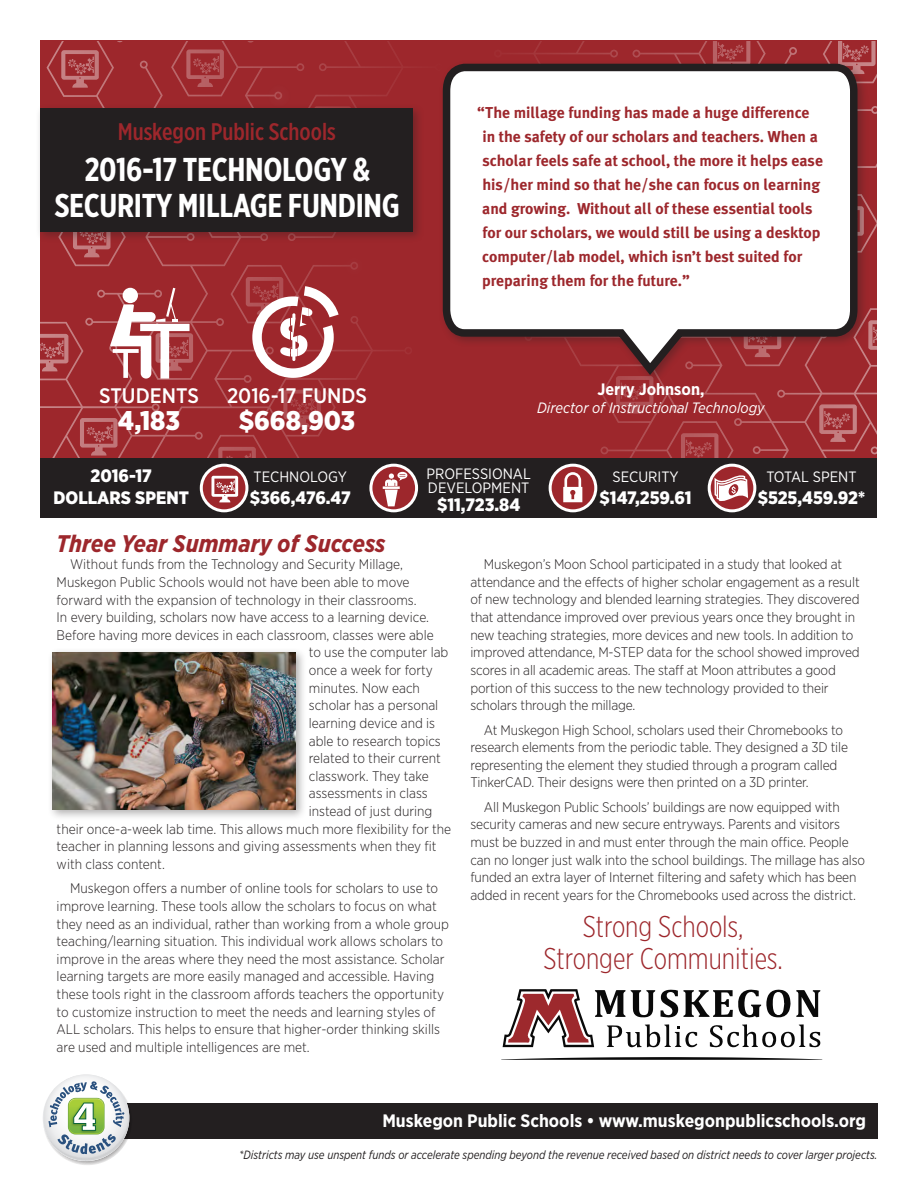
<style>
.page{position:relative;width:918px;height:1188px;background:#fff}
.page>*{position:absolute;margin:0;border:0;box-sizing:border-box;transform-origin:0 0}
.t1{font:700 33px/36px "Gotham X Narrow";letter-spacing:-.01em;color:#fff;text-align:center}
.t2{font:300 30px/31.5px "Gotham X Narrow";color:#9d272c;text-align:center}
.t3{font:900 27px "Gotham Narrow";color:#fff}
.t4{font:italic 700 24px "Gotham Narrow";color:#9d272c}
.t5{font:500 24px "Gotham X Narrow";color:#9d272c}
.t6{font:500 21px "Gotham Narrow";color:#fff}
.t7{font:900 18px/21.6px "Gotham Narrow";color:#fff;text-align:center}
.t8{font:700 18px "Gotham Narrow";color:#fff}
.t9{font:700 16.5px "Gotham Narrow";color:#fff}
.t10{font:700 15.75px/24px "Meta Plus";color:#9d272c}
.t11{font:15px/13.5px "Gotham Narrow";color:#fff;text-align:right}
.t12{font:italic 15px "Gotham Narrow";color:#fff}
.t13{font:300 13.8px/17.5px "Gotham Narrow";letter-spacing:-.01em;color:#231f20}
.t14{font:italic 12px "Gotham Narrow";color:#231f20;scale:.94 1}
</style>
<div class="page">
<svg style="left:484px;top:41px;width:10px;height:18px"></svg>
<svg style="left:494px;top:41px;width:383px;height:417px;background:#9f2b30"></svg>
<svg style="left:616px;top:385px;width:37px;height:29px"></svg>
<svg style="left:819px;top:404px;width:38px;height:38px"></svg>
<svg style="left:869px;top:320px;width:8px;height:38px"></svg>
<svg style="left:713px;top:41px;width:37px;height:18px"></svg>
<svg style="left:838px;top:41px;width:38px;height:33px"></svg>
<svg style="left:443px;top:53px;width:4px;height:6px"></svg>
<svg style="left:40px;top:41px;width:403px;height:417px;background:#9e292e"></svg>
<svg style="left:340px;top:252px;width:28px;height:28px"></svg>
<svg style="left:283px;top:390px;width:38px;height:37px"></svg>
<svg style="left:218px;top:447px;width:38px;height:11px"></svg>
<svg style="left:80px;top:418px;width:37px;height:38px"></svg>
<svg style="left:40px;top:334px;width:28px;height:37px"></svg>
<svg style="left:73px;top:243px;width:38px;height:14px"></svg>
<svg style="left:186px;top:49px;width:38px;height:38px"></svg>
<svg style="left:61px;top:50px;width:38px;height:38px"></svg>
<div style="left:47px;top:647px;width:260px;height:175px;background:#231f20;opacity:.35"></div>
<img style="left:52px;top:652px;width:243px;height:158px">
<div style="left:35px;top:103px;width:389px;height:140px;background:#231f20;opacity:.35"></div>
<div style="left:40px;top:108px;width:373px;height:123px;background:#231f20"></div>
<div style="left:40px;top:458px;width:838px;height:60px;background:#231f20"></div>
<svg style="left:709px;top:465px;width:46px;height:46px"></svg>
<div style="left:708px;top:464px;width:48px;height:48px;border:3px solid #fff;border-radius:50%"></div>
<svg style="left:550px;top:465px;width:46px;height:46px"></svg>
<div style="left:549px;top:464px;width:48px;height:48px;border:3px solid #fff;border-radius:50%"></div>
<svg style="left:371px;top:465px;width:46px;height:46px"></svg>
<div style="left:369px;top:464px;width:49px;height:48px;border:3px solid #fff;border-radius:50%"></div>
<svg style="left:201px;top:465px;width:46px;height:46px"></svg>
<div style="left:200px;top:464px;width:48px;height:48px;border:3px solid #fff;border-radius:50%"></div>
<svg style="left:563px;top:472px;width:19px;height:30px"></svg>
<svg style="left:110px;top:288px;width:83px;height:91px"></svg>
<svg style="left:383px;top:472px;width:24px;height:34px"></svg>
<svg style="left:211px;top:476px;width:27px;height:26px"></svg>
<svg style="left:246px;top:277px;width:93px;height:101px"></svg>
<svg style="left:681px;top:433px;width:67px;height:71px"></svg>
<div style="left:438px;top:59px;width:431px;height:326px;background:#231f20;opacity:.35"></div>
<svg style="left:439px;top:60px;width:422px;height:321px"></svg>
<div style="left:78px;top:1103px;width:800px;height:35px;background:#231f20"></div>
<svg style="left:501px;top:1057px;width:321px;height:3px"></svg>
<svg style="left:503px;top:989px;width:318px;height:59px"></svg>
<svg style="left:43px;top:1074px;width:89px;height:91px"></svg>
<h3 class="t5" style="left:118px;top:117px;width:220px">Muskegon Public Schools</h3>
<h1 class="t1" style="left:55px;top:151px;width:347px">2016-17 TECHNOLOGY &amp;<br>SECURITY MILLAGE FUNDING</h1>
<p class="t10" style="left:482px;top:101px;width:342px;text-indent:-5px">“The millage funding has made a huge difference in the safety of our scholars and teachers. When a scholar feels safe at school, the more it helps ease his/her mind so that he/she can focus on learning and growing. Without all of these essential tools for our scholars, we would still be using a desktop computer/lab model, which isn’t best suited for preparing them for the future.”</p>
<h3 class="t6" style="left:99px;top:382px;width:50px">STUDENTS</h3>
<h3 class="t3" style="left:118px;top:402px;width:64px">4,183</h3>
<h3 class="t7" style="left:54px;top:465px;width:137px">2016-17<br>DOLLARS SPENT</h3>
<h3 class="t6" style="left:227px;top:382px;width:114px">2016-17 FUNDS</h3>
<h3 class="t3" style="left:239px;top:402px;width:118px">$668,903</h3>
<p class="t11" style="left:254px;top:470px;width:95px">TECHNOLOGY</p>
<h3 class="t7" style="left:250px;top:487px;width:103px">$366,476.47</h3>
<p class="t9" style="left:597px;top:379px;width:109px">Jerry Johnson,</p>
<p class="t12" style="left:537px;top:398px;width:229px">Director of Instructional Technology</p>
<p class="t11" style="left:426px;top:467px;width:38px">PROFESS</p>
<p class="t11" style="left:428px;top:467px;width:104px">IONAL<br>DEVELOPMENT</p>
<h3 class="t7" style="left:437px;top:494px;width:85px">$11,723.84</h3>
<p class="t11" style="left:613px;top:470px;width:68px">SECURITY</p>
<h3 class="t7" style="left:600px;top:487px;width:94px">$147,259.61</h3>
<p class="t11" style="left:766px;top:470px;width:91px">TOTA L SPENT</p>
<h3 class="t7" style="left:758px;top:487px;width:109px">$525,459.92*</h3>
<h3 class="t4" style="left:57px;top:528px;width:330px">Three Year Summary of Success</h3>
<p class="t13" style="left:70px;top:555px;width:334px">Without funds from the Technology and Security Millage,</p>
<p class="t13" style="left:57px;top:573px;width:355px">Muskegon Public Schools would not have been able to move</p>
<p class="t13" style="left:57px;top:591px;width:362px">forward with the expansion of technology in their classrooms.</p>
<p class="t13" style="left:57px;top:608px;width:374px">In every building, scholars now have access to a learning device.</p>
<p class="t13" style="left:57px;top:626px;width:379px">Before having more devices in each classroom, classes were able</p>
<p class="t13" style="left:309px;top:643px;width:141px">to use the computer lab</p>
<p class="t13" style="left:309px;top:661px;width:126px">once a week for forty</p>
<p class="t13" style="left:309px;top:679px;width:113px">minutes. Now each</p>
<p class="t13" style="left:309px;top:696px;width:131px">scholar has a personal</p>
<p class="t13" style="left:309px;top:714px;width:128px">learning device and is</p>
<p class="t13" style="left:309px;top:732px;width:134px">able to research topics</p>
<p class="t13" style="left:309px;top:749px;width:134px">related to their current</p>
<p class="t13" style="left:309px;top:767px;width:122px">classwork. They take</p>
<p class="t13" style="left:309px;top:784px;width:120px">assessments in class</p>
<p class="t13" style="left:309px;top:802px;width:125px">instead of just during</p>
<p class="t13" style="left:57px;top:820px;width:396px">their once-a-week lab time. This allows much more flexibility for the</p>
<p class="t13" style="left:57px;top:837px;width:382px">teacher in planning lessons and giving assessments when they fit</p>
<p class="t13" style="left:57px;top:855px;width:110px">with class content.</p>
<p class="t13" style="left:57px;top:879px;width:394px;text-indent:14px">Muskegon offers a number of online tools for scholars to use to improve learning. These tools allow the scholars to focus on what they need as an individual, rather than working from a whole group teaching/learning situation. This individual work allows scholars to improve in the areas where they need the most assistance. Scholar learning targets are more easily managed and accessible. Having these tools right in the classroom affords teachers the opportunity to customize instruction to meet the needs and learning styles of ALL scholars. This helps to ensure that higher-order thinking skills are used and multiple intelligences are met.</p>
<p class="t13" style="left:470px;top:555px;width:391px;text-indent:14px">Muskegon’s Moon School participated in a study that looked at attendance and the effects of higher scholar engagement as a result of new technology and blended learning strategies. They discovered that attendance improved over previous years once they brought in new teaching strategies, more devices and new tools. In addition to improved attendance, M-STEP data for the school showed improved scores in all academic areas. The staff at Moon attributes a good portion of this success to the new technology provided to their scholars through the millage.</p>
<p class="t13" style="left:470px;top:721px;width:379px;text-indent:14px">At Muskegon High School, scholars used their Chromebooks to research elements from the periodic table. They designed a 3D tile representing the element they studied through a program called TinkerCAD. Their designs were then printed on a 3D printer.</p>
<p class="t13" style="left:470px;top:798px;width:396px;text-indent:14px">All Muskegon Public Schools’ buildings are now equipped with security cameras and new secure entryways. Parents and visitors must be buzzed in and must enter through the main office. People can no longer just walk into the school buildings. The millage has also funded an extra layer of Internet filtering and safety which has been added in recent years for the Chromebooks used across the district.</p>
<h2 class="t2" style="left:543px;top:910px;width:241px">Strong Schools,<br>Stronger Communities.</h2>
<h3 class="t8" style="left:382px;top:1110px;width:485px">Muskegon Public Schools • www.muskegonpublicschools.org</h3>
<p class="t14" style="left:239px;top:1147px;width:681px">*Districts may use unspent funds or accelerate spending beyond the revenue received based on district needs to cover larger projects.</p>
</div>
